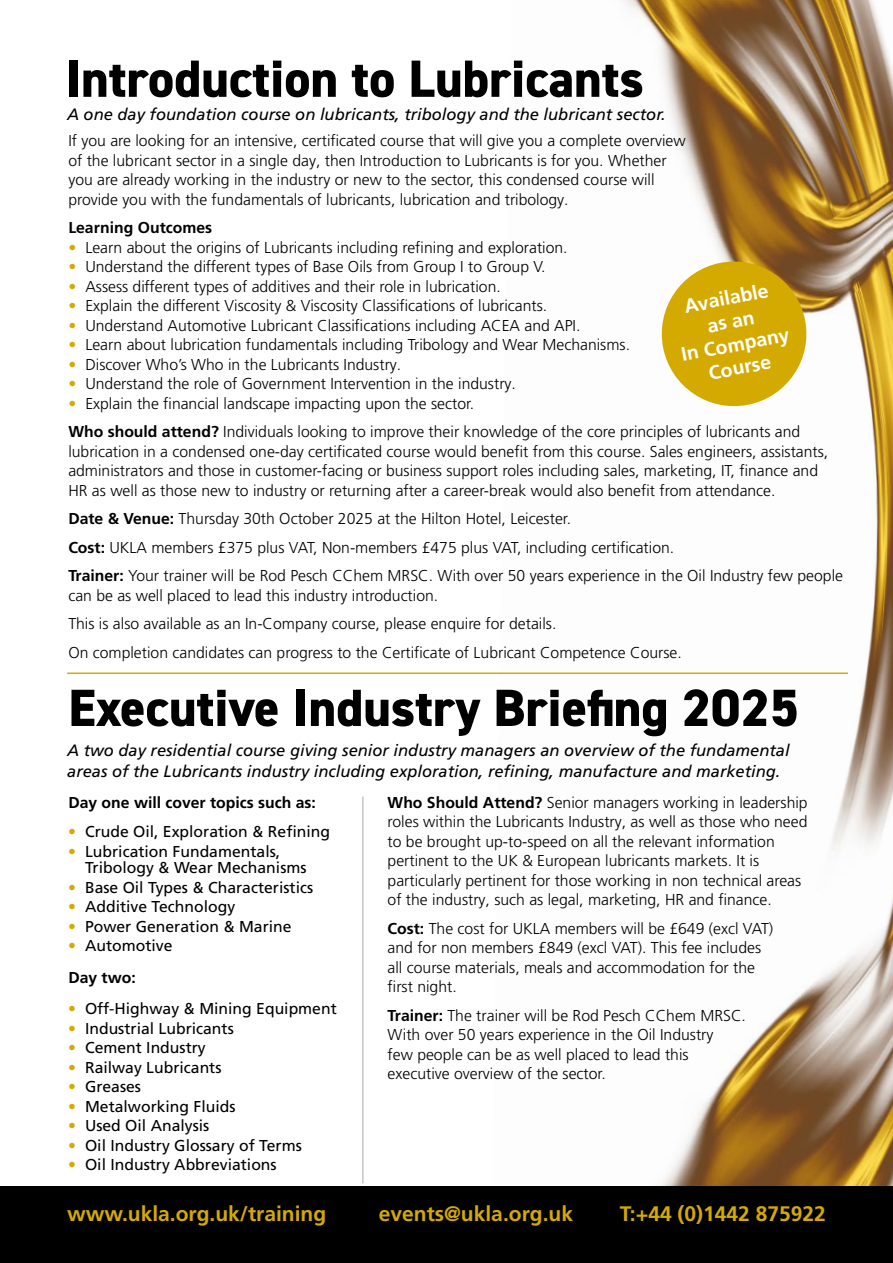
<style>
.page{position:relative;width:893px;height:1263px;background:#fff}
.page>*{position:absolute;margin:0;border:0;box-sizing:border-box;transform-origin:0 0}
.t1{font:800 52.5px "DIN2014";color:#000}
.t2{font:700 21px "Frutiger LT Pro";color:#d5aa00}
.t3{font:700 19.5px/23.4px "Frutiger LT Pro";color:#fff;text-align:center}
.t4{font:italic 16.5px/21px "Frutiger LT Pro";color:#000}
.t5{font:300 15.75px/19.5px "Frutiger LT Pro";color:#000}
.t6{font:15.75px/16.5px "Frutiger LT Pro";color:#000}
.t7{font:700 15.75px "Frutiger LT Pro";color:#000}
.s1{font-weight:400;color:#d5aa00}
.s2{font-weight:700}
.s3{color:#d5aa00}
</style>
<div class="page">
<img style="left:624px;top:0;width:269px;height:1186px">
<div style="left:0;top:1186px;width:893px;height:77px;background:#000"></div>
<hr style="left:362px;top:797px;width:2px;height:386px;background:#c6c6c6">
<hr style="left:67px;top:672px;width:781px;height:2px;background:#d5aa00">
<svg style="left:655px;top:255px;width:158px;height:157px"></svg>
<h1 class="t1" style="left:65px;top:44px;width:580px">Introduction to Lubricants</h1>
<p class="t4" style="left:67px;top:104px;width:600px">A one day foundation course on lubricants, tribology and the lubricant sector.</p>
<p class="t5" style="left:68px;top:131px;width:619px">If you are looking for an intensive, certificated course that will give you a complete overview of the lubricant sector in a single day, then Introduction to Lubricants is for you. Whether you are already working in the industry or new to the sector, this condensed course will provide you with the fundamentals of lubricants, lubrication and tribology.</p>
<p class="t7" style="left:68px;top:218px;width:145px">Learning Outcomes</p>
<p class="t5" style="left:68px;top:238px;width:501px"><span class="s1">•</span> Learn about the origins of Lubricants including refining and exploration.</p>
<p class="t5" style="left:68px;top:257px;width:479px"><span class="s1">•</span> Understand the different types of Base Oils from Group I to Group V.</p>
<p class="t5" style="left:68px;top:277px;width:434px"><span class="s1">•</span> Assess different types of additives and their role in lubrication.</p>
<p class="t5" style="left:68px;top:296px;width:480px"><span class="s1">•</span> Explain the different Viscosity &amp; Viscosity Classifications of lubricants.</p>
<p class="t5" style="left:68px;top:316px;width:514px"><span class="s1">•</span> Understand Automotive Lubricant Classifications including ACEA and API.</p>
<p class="t5" style="left:68px;top:335px;width:563px"><span class="s1">•</span> Learn about lubrication fundamentals including Tribology and Wear Mechanisms.</p>
<p class="t5" style="left:68px;top:355px;width:334px"><span class="s1">•</span> Discover Who’s Who in the Lubricants Industry.</p>
<p class="t5" style="left:68px;top:374px;width:449px"><span class="s1">•</span> Understand the role of Government Intervention in the industry.</p>
<p class="t5" style="left:68px;top:389px;width:733px;line-height:28.5px"><span class="s1">•</span> Explain the financial landscape impacting upon the sector.<br><span class="s2">Who should attend?</span> Individuals looking to improve their knowledge of the core principles of lubricants and</p>
<p class="t5" style="left:68px;top:442px;width:761px">lubrication in a condensed one-day certificated course would benefit from this course. Sales engineers, assistants, administrators and those in customer-facing or business support roles including sales, marketing, IT, finance and<br>HR as well as those new to industry or returning after a career-break would also benefit from attendance.</p>
<p class="t5" style="left:68px;top:505px;width:776px;line-height:28.5px"><span class="s2">Date &amp; Venue:</span> Thursday 30th October 2025 at the Hilton Hotel, Leicester.<br><span class="s2">Cost:</span> UKLA members £375 plus VAT, Non-members £475 plus VAT, including certification.<br><span class="s2">Trainer:</span> Your trainer will be Rod Pesch CChem MRSC. With over 50 years experience in the Oil Industry few people</p>
<p class="t5" style="left:68px;top:581px;width:615px;line-height:28.5px">can be as well placed to lead this industry introduction.<br>This is also available as an In-Company course, please enquire for details.<br>On completion candidates can progress to the Certificate of Lubricant Competence Course.</p>
<p class="t3" style="left:670px;top:297px;width:111px;rotate:-11deg">Available<br>as an<br>In Company<br>Course</p>
<h1 class="t1" style="left:68px;top:673px;width:732px">Executive Industry Briefing 2025</h1>
<p class="t4" style="left:67px;top:739px;width:724px">A two day residential course giving senior industry managers an overview of the fundamental areas of the Lubricants industry including exploration, refining, manufacture and marketing.</p>
<p class="t7" style="left:68px;top:793px;width:249px">Day one will cover topics such as:</p>
<p class="t6" style="left:68px;top:823px;width:264px"><span class="s3">•</span> Crude Oil, Exploration &amp; Refining</p>
<p class="t6" style="left:85px;top:843px;width:223px;text-indent:-17px"><span class="s3">•</span> Lubrication Fundamentals,<br>Tribology &amp; Wear Mechanisms</p>
<p class="t6" style="left:68px;top:879px;width:247px"><span class="s3">•</span> Base Oil Types &amp; Characteristics</p>
<p class="t6" style="left:68px;top:898px;width:169px"><span class="s3">•</span> Additive Technology</p>
<p class="t6" style="left:68px;top:918px;width:225px"><span class="s3">•</span> Power Generation &amp; Marine</p>
<p class="t6" style="left:68px;top:937px;width:106px"><span class="s3">•</span> Automotive</p>
<p class="t7" style="left:68px;top:968px;width:69px">Day two:</p>
<p class="t6" style="left:68px;top:1000px;width:270px"><span class="s3">•</span> Off-Highway &amp; Mining Equipment</p>
<p class="t6" style="left:68px;top:1020px;width:167px"><span class="s3">•</span> Industrial Lubricants</p>
<p class="t6" style="left:68px;top:1039px;width:139px"><span class="s3">•</span> Cement Industry</p>
<p class="t6" style="left:68px;top:1059px;width:155px"><span class="s3">•</span> Railway Lubricants</p>
<p class="t6" style="left:68px;top:1078px;width:75px"><span class="s3">•</span> Greases</p>
<p class="t6" style="left:68px;top:1098px;width:169px"><span class="s3">•</span> Metalworking Fluids</p>
<p class="t6" style="left:68px;top:1117px;width:143px"><span class="s3">•</span> Used Oil Analysis</p>
<p class="t6" style="left:68px;top:1137px;width:235px"><span class="s3">•</span> Oil Industry Glossary of Terms</p>
<p class="t6" style="left:68px;top:1156px;width:210px"><span class="s3">•</span> Oil Industry Abbreviations</p>
<p class="t5" style="left:388px;top:793px;width:422px"><span class="s2">Who Should Attend?</span> Senior managers working in leadership roles within the Lubricants Industry, as well as those who need to be brought up-to-speed on all the relevant information pertinent to the UK &amp; European lubricants markets. It is particularly pertinent for those working in non technical areas of the industry, such as legal, marketing, HR and finance.</p>
<p class="t5" style="left:388px;top:919px;width:387px"><span class="s2">Cost:</span> The cost for UKLA members will be £649 (excl VAT) and for non members £849 (excl VAT). This fee includes all course materials, meals and accommodation for the first night.</p>
<p class="t5" style="left:388px;top:1006px;width:360px"><span class="s2">Trainer:</span> The trainer will be Rod Pesch CChem MRSC.<br>With over 50 years experience in the Oil Industry<br>few people can be as well placed to lead this executive overview of the sector.</p>
<h2 class="t2" style="left:67px;top:1201px;width:261px">www.ukla.org.uk/training</h2>
<h2 class="t2" style="left:379px;top:1201px;width:196px">events@ukla.org.uk</h2>
<h2 class="t2" style="left:620px;top:1201px;width:208px">T:+44 (0)1442 875922</h2>
</div>
